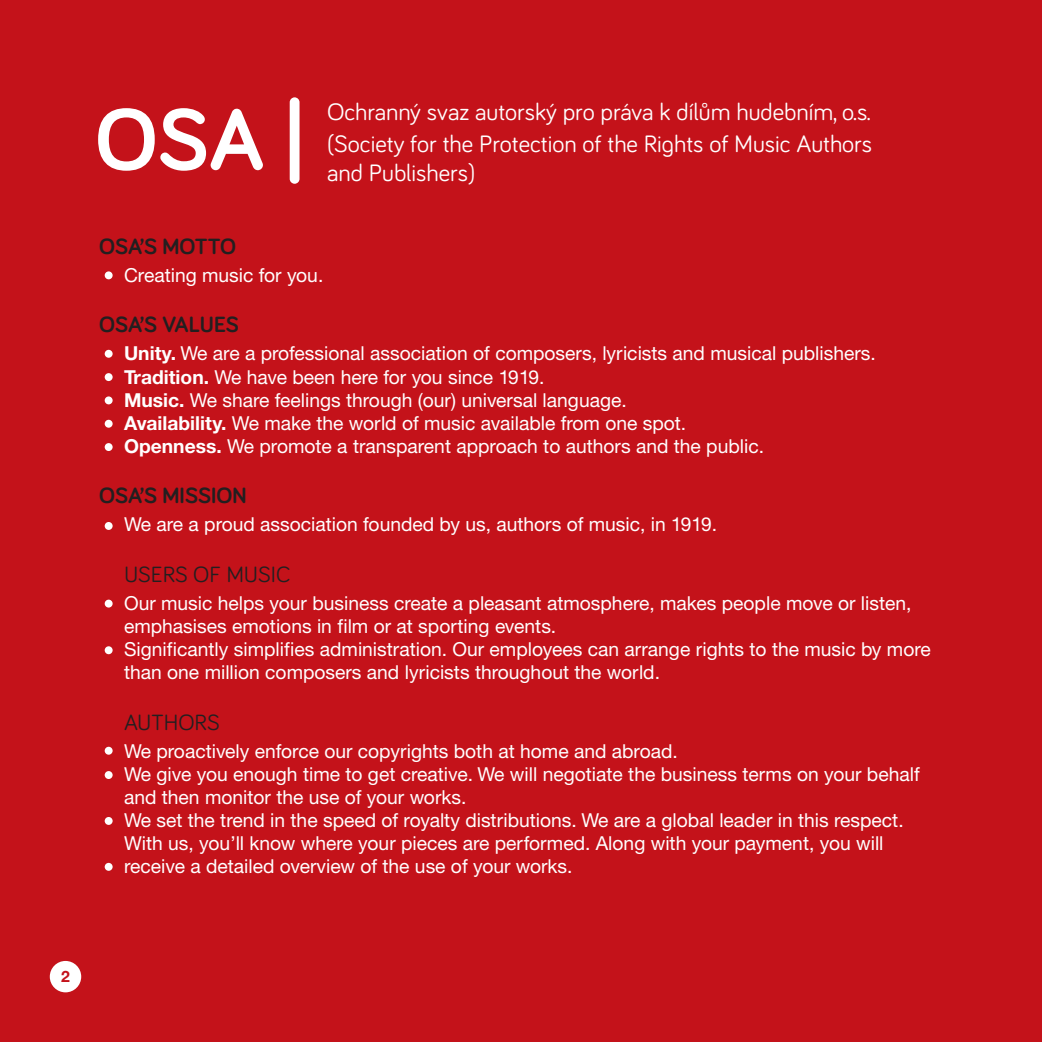
<style>
.page{position:relative;width:1042px;height:1042px;background:#c4121a}
.page>*{position:absolute;margin:0;border:0;box-sizing:border-box;transform-origin:0 0}
.t1{font:700 89.25px "Bariol";color:#fff}
.t2{font:24.5px/29.4px "Bariol";color:#fff}
.t3{font:700 22.75px "Bariol";color:#231f20}
.t4{font:22.75px "Bariol";color:#231f20}
.t5{font:19.25px/23.1px "Helvetica Neue CE";color:#fff}
.t6{font:700 15.75px "Helvetica Neue CE";color:#c4121a}
.s1{font-weight:700}
</style>
<div class="page">
<div style="left:50px;top:961px;width:31px;height:31px;background:#fff;border-radius:50%"></div>
<div style="left:105px;top:271px;width:8px;height:8px;background:#fff;border-radius:50%"></div>
<div style="left:105px;top:350px;width:8px;height:8px;background:#fff;border-radius:50%"></div>
<div style="left:105px;top:373px;width:8px;height:8px;background:#fff;border-radius:50%"></div>
<div style="left:105px;top:396px;width:8px;height:8px;background:#fff;border-radius:50%"></div>
<div style="left:105px;top:420px;width:8px;height:8px;background:#fff;border-radius:50%"></div>
<div style="left:105px;top:443px;width:8px;height:8px;background:#fff;border-radius:50%"></div>
<div style="left:105px;top:522px;width:8px;height:8px;background:#fff;border-radius:50%"></div>
<div style="left:105px;top:599px;width:8px;height:8px;background:#fff;border-radius:50%"></div>
<div style="left:105px;top:646px;width:8px;height:8px;background:#fff;border-radius:50%"></div>
<div style="left:105px;top:747px;width:8px;height:8px;background:#fff;border-radius:50%"></div>
<div style="left:105px;top:771px;width:8px;height:8px;background:#fff;border-radius:50%"></div>
<div style="left:105px;top:817px;width:8px;height:8px;background:#fff;border-radius:50%"></div>
<div style="left:105px;top:863px;width:8px;height:8px;background:#fff;border-radius:50%"></div>
<h1 class="t1" style="left:95px;top:78px;width:211px">OSA |</h1>
<p class="t2" style="left:327px;top:96px;width:545px">Ochranný svaz autorský pro práva k dílům hudebním, o.s.</p>
<p class="t2" style="left:327px;top:128px;width:546px">(Society for the Protection of the Rights of Music Authors and Publishers)</p>
<p class="t3" style="left:99px;top:231px;width:138px">OSA’S MOTTO</p>
<p class="t5" style="left:124px;top:264px;width:201px">Creating music for you.</p>
<p class="t3" style="left:99px;top:309px;width:141px">OSA’S VALUES</p>
<p class="t5" style="left:124px;top:342px;width:753px"><span class="s1">Unity.</span> We are a professional association of composers, lyricists and musical publishers.<br><span class="s1">Tradition.</span> We have been here for you since 1919.<br><span class="s1">Music.</span> We share feelings through (our) universal language.<br><span class="s1">Availability.</span> We make the world of music available from one spot.<br><span class="s1">Openness.</span> We promote a transparent approach to authors and the public.</p>
<p class="t3" style="left:99px;top:480px;width:149px">OSA’S MISSION</p>
<p class="t5" style="left:124px;top:513px;width:594px">We are a proud association founded by us, authors of music, in 1919.</p>
<p class="t4" style="left:124px;top:558px;width:168px">USERS OF MUSIC</p>
<p class="t5" style="left:124px;top:591px;width:808px">Our music helps your business create a pleasant atmosphere, makes people move or listen, emphasises emotions in film or at sporting events.<br>Significantly simplifies administration. Our employees can arrange rights to the music by more than one million composers and lyricists throughout the world.</p>
<p class="t4" style="left:124px;top:706px;width:97px">AUTHORS</p>
<p class="t5" style="left:124px;top:739px;width:797px">We proactively enforce our copyrights both at home and abroad.<br>We give you enough time to get creative. We will negotiate the business terms on your behalf and then monitor the use of your works.<br>We set the trend in the speed of royalty distributions. We are a global leader in this respect.<br>With us, you’ll know where your pieces are performed. Along with your payment, you will receive a detailed overview of the use of your works.</p>
<p class="t6" style="left:61px;top:966px;width:10px">2</p>
</div>
